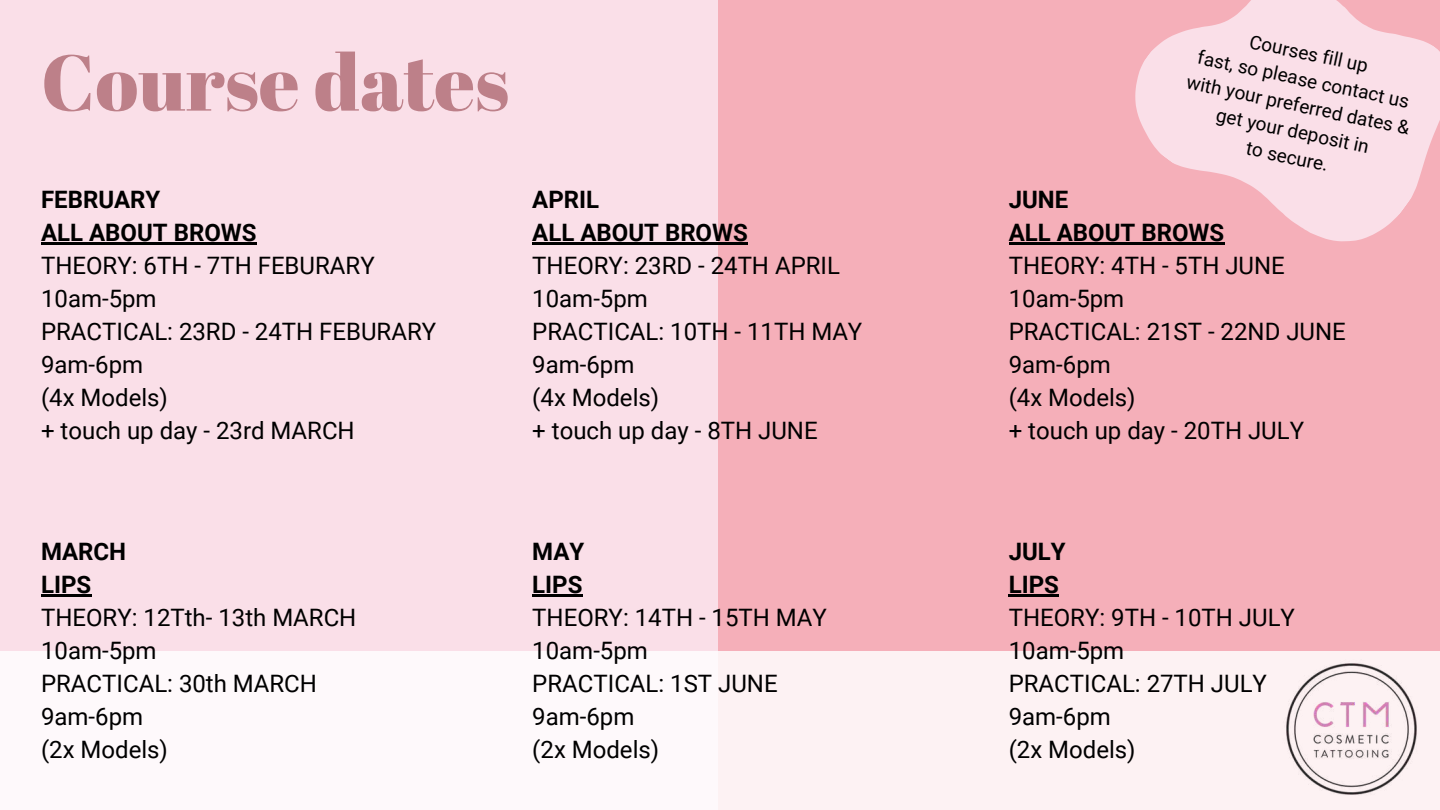
<style>
.page{position:relative;width:1440px;height:810px;background:#f5afb9}
.page>*{position:absolute;margin:0;border:0;box-sizing:border-box;transform-origin:0 0}
.t1{font:78.8px "Abril Fatface";color:#bd8089}
.t2{font:24px/33px "Roboto";color:#000}
.t3{font:700 24px/33px "Roboto";color:#000}
.t4{font:19px/26.2px "Roboto";color:#000;text-align:center}
</style>
<div class="page">
<div style="left:0;top:0;width:718px;height:810px;background:#fadfe8"></div>
<div style="left:0;top:651px;width:1440px;height:159px;background:#fff"></div>
<hr style="left:1009px;top:595px;width:50px;height:2px;background:#000">
<img style="left:1277px;top:655px;width:149px;height:148px">
<svg style="left:1105px;top:0;width:335px;height:245px;fill:#fadfe8"></svg>
<hr style="left:41px;top:243px;width:216px;height:2px;background:#000">
<hr style="left:41px;top:595px;width:50px;height:2px;background:#000">
<hr style="left:532px;top:595px;width:51px;height:2px;background:#000">
<hr style="left:1009px;top:243px;width:215px;height:2px;background:#000">
<hr style="left:532px;top:243px;width:216px;height:2px;background:#000">
<h1 class="t1" style="left:41px;top:27px;width:470px">Course dates</h1>
<p class="t3" style="left:41px;top:183px;width:217px">FEBRUARY<br>ALL ABOUT BROWS</p>
<p class="t2" style="left:41px;top:249px;width:397px">THEORY: 6TH - 7TH FEBURARY<br>10am-5pm<br>PRACTICAL: 23RD - 24TH FEBURARY<br>9am-6pm<br>(4x Models)<br>+ touch up day - 23rd MARCH</p>
<p class="t3" style="left:532px;top:183px;width:217px">APRIL<br>ALL ABOUT BROWS</p>
<p class="t2" style="left:532px;top:249px;width:332px">THEORY: 23RD - 24TH APRIL<br>10am-5pm<br>PRACTICAL: 10TH - 11TH MAY<br>9am-6pm<br>(4x Models)<br>+ touch up day - 8TH JUNE</p>
<p class="t3" style="left:41px;top:536px;width:87px">MARCH<br>LIPS</p>
<p class="t2" style="left:41px;top:602px;width:317px">THEORY: 12Tth- 13th MARCH<br>10am-5pm<br>PRACTICAL: 30th MARCH<br>9am-6pm<br>(2x Models)</p>
<p class="t3" style="left:532px;top:536px;width:53px">MAY<br>LIPS</p>
<p class="t2" style="left:532px;top:602px;width:296px">THEORY: 14TH - 15TH MAY<br>10am-5pm<br>PRACTICAL: 1ST JUNE<br>9am-6pm<br>(2x Models)</p>
<p class="t4" style="left:1201px;top:17px;width:229px;rotate:12deg">Courses fill up<br>fast, so please contact us with your preferred dates &amp; get your deposit in<br>to secure.</p>
<p class="t3" style="left:1009px;top:183px;width:217px">JUNE<br>ALL ABOUT BROWS</p>
<p class="t2" style="left:1009px;top:249px;width:339px">THEORY: 4TH - 5TH JUNE<br>10am-5pm<br>PRACTICAL: 21ST - 22ND JUNE<br>9am-6pm<br>(4x Models)<br>+ touch up day - 20TH JULY</p>
<p class="t3" style="left:1009px;top:536px;width:59px">JULY<br>LIPS</p>
<p class="t2" style="left:1009px;top:602px;width:288px">THEORY: 9TH - 10TH JULY<br>10am-5pm<br>PRACTICAL: 27TH JULY<br>9am-6pm<br>(2x Models)</p>
</div>
